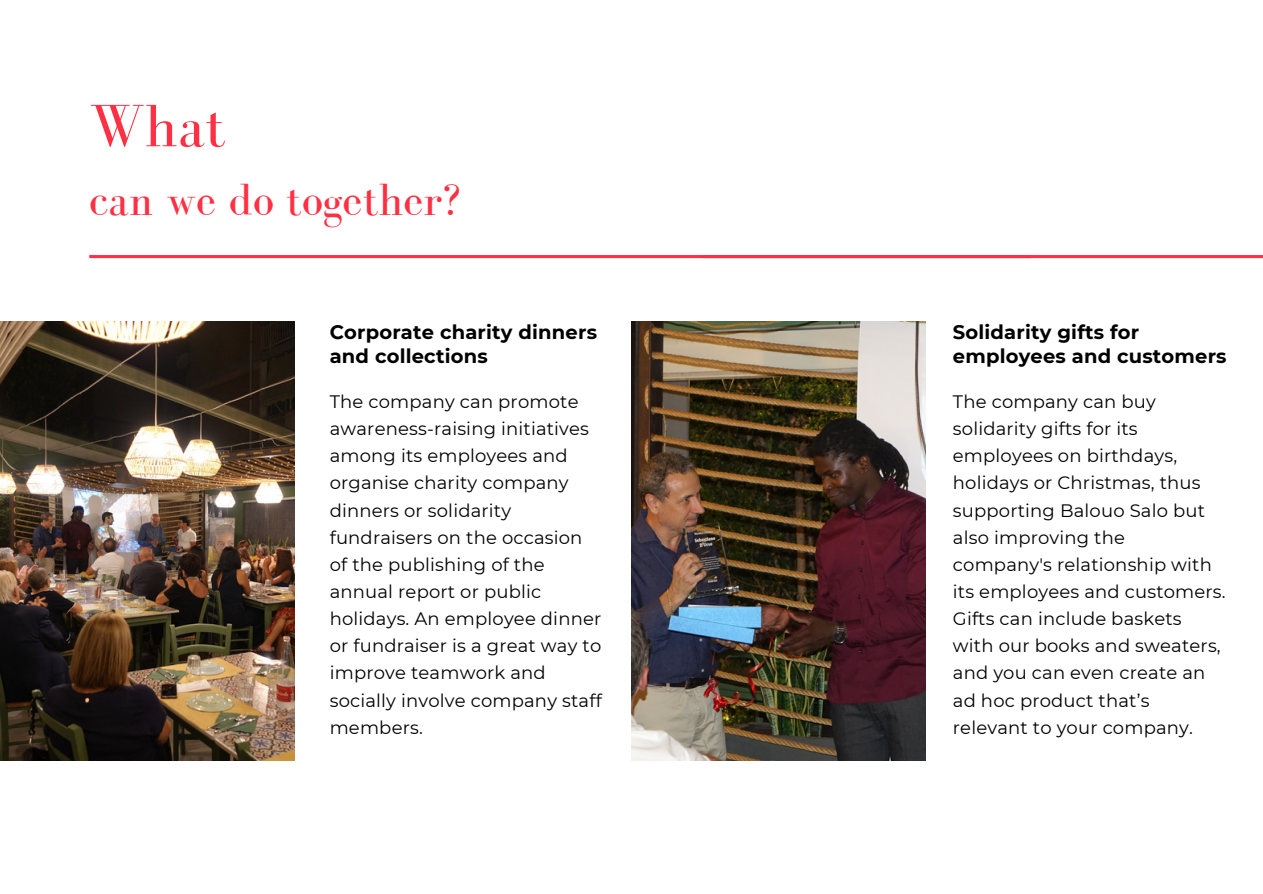
<style>
.page{position:relative;width:1263px;height:894px;background:#fff}
.page>*{position:absolute;margin:0;border:0;box-sizing:border-box;transform-origin:0 0}
.t1{font:61.5px "Bodoni FLF";color:#ff3043}
.t2{font:46.5px "Bodoni FLF";color:#ff3043}
.t3{font:700 19.5px/23.5px "Montserrat";letter-spacing:.01em;color:#000}
.t4{font:18px/27.2px "Montserrat";letter-spacing:.01em;color:#000}
</style>
<div class="page">
<img style="left:0;top:321px;width:295px;height:439px">
<img style="left:631px;top:321px;width:295px;height:439px">
<hr style="left:89px;top:255px;width:614px;height:3px;background:#ff3043">
<hr style="left:703px;top:255px;width:560px;height:3px;background:#ff3043">
<p class="t1" style="left:89px;top:92px;width:138px">What</p>
<p class="t2" style="left:89px;top:174px;width:373px">can we do together?</p>
<p class="t3" style="left:330px;top:320px;width:269px">Corporate charity dinners and collections</p>
<p class="t4" style="left:330px;top:388px;width:274px">The company can promote awareness-raising initiatives among its employees and organise charity company dinners or solidarity fundraisers on the occasion of the publishing of the annual report or public holidays. An employee dinner or fundraiser is a great way to improve teamwork and socially involve company staff members.</p>
<p class="t3" style="left:953px;top:320px;width:275px">Solidarity gifts for employees and customers</p>
<p class="t4" style="left:953px;top:388px;width:274px">The company can buy solidarity gifts for its employees on birthdays, holidays or Christmas, thus supporting Balouo Salo but also improving the company's relationship with its employees and customers.<br>Gifts can include baskets with our books and sweaters, and you can even create an ad hoc product that’s relevant to your company.</p>
</div>
